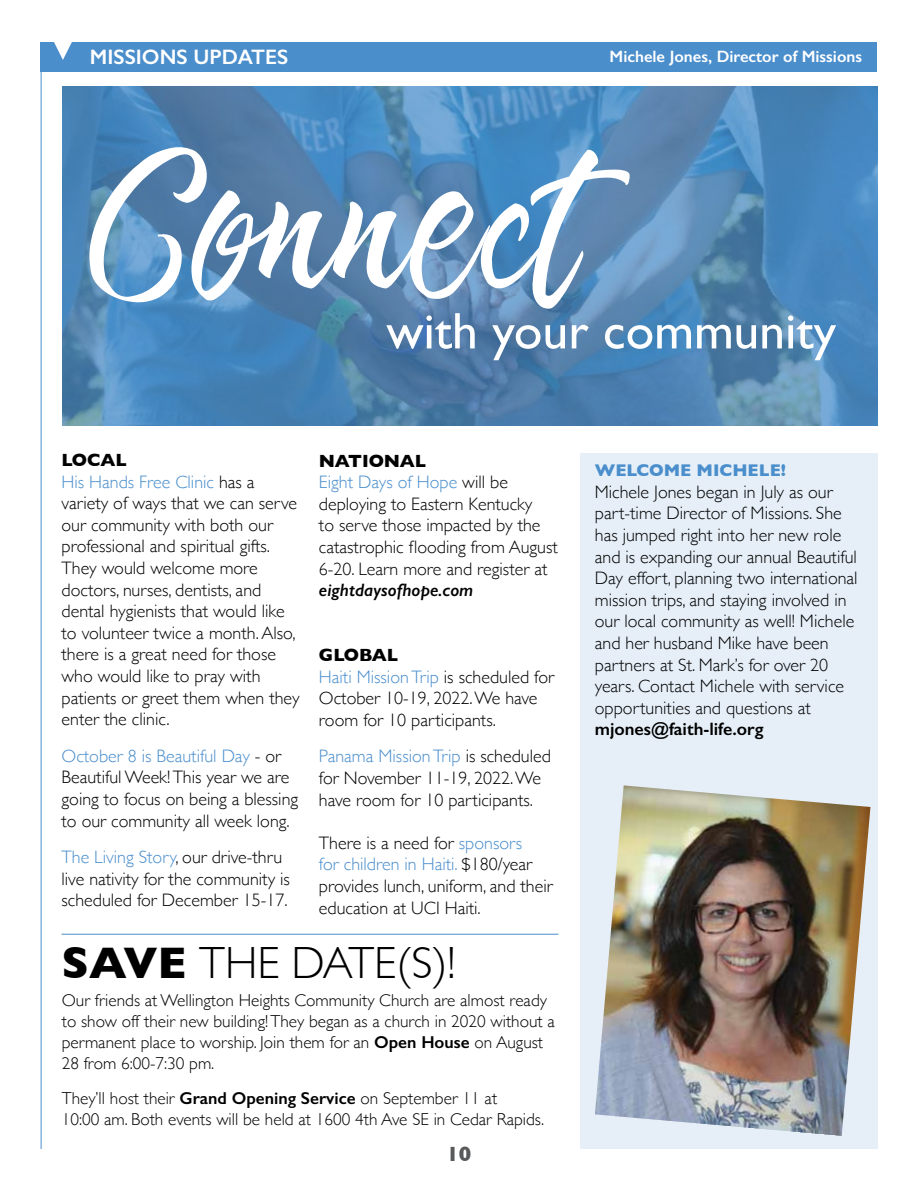
<style>
.page{position:relative;width:918px;height:1188px;background:#fff}
.page>*{position:absolute;margin:0;border:0;box-sizing:border-box;transform-origin:0 0}
.t1{font:276.45px "Hayne Script Clean";color:#fff}
.t2{font:51.75px "Gill Sans";color:#fff}
.t3{font:300 45px "Gill Sans";color:#000}
.t4{font:600 21px "Gill Sans";color:#fff}
.t5{font:700 21px "Gill Sans";color:#58595b}
.t6{font:300 18px/21.6px "Gill Sans";color:#000}
.t7{font:600 18px "Gill Sans";color:#000}
.t8{font:italic 600 18px "Gill Sans";color:#000}
.t9{font:300 17.25px/20.7px "Gill Sans";color:#000}
.t10{font:700 17.25px "Gill Sans";color:#4a8ecc}
.t11{font:600 16.5px "Gill Sans";color:#fff}
.s1{font-weight:700}
.s2{color:#4a8ecc}
.s3{font-weight:600}
</style>
<div class="page">
<div style="left:580px;top:454px;width:298px;height:695px;background:#e6eff8"></div>
<hr style="left:41px;top:64px;width:1px;height:1085px;background:#4a8ecc">
<div style="left:41px;top:42px;width:836px;height:29px;background:#4a8ecc"></div>
<svg style="left:54px;top:42px;width:18px;height:18px"></svg>
<img style="left:595px;top:785px;width:275px;height:351px">
<hr style="left:62px;top:934px;width:496px;height:1px;background:#4a8ecc">
<svg style="left:62px;top:86px;width:815px;height:340px;background:#5085b4"></svg>
<p class="t4" style="left:90px;top:44px;width:200px">MISSIONS UPDATES</p>
<p class="t11" style="left:610px;top:46px;width:254px">Michele Jones, Director of Missions</p>
<h1 class="t1" style="left:82px;top:103px;width:500px">Connect</h1>
<h2 class="t2" style="left:386px;top:301px;width:451px">with your community</h2>
<p class="t6" style="left:62px;top:448px;width:240px"><span class="s1">LOCAL<br></span><span class="s2">His Hands Free Clinic</span> has a variety of ways that we can serve our community with both our professional and spiritual gifts.<br>They would welcome more doctors, nurses, dentists, and dental hygienists that would like to volunteer twice a month. Also, there is a great need for those who would like to pray with patients or greet them when they enter the clinic.</p>
<p class="t6" style="left:62px;top:744px;width:238px"><span class="s2">October 8 is Beautiful Day</span> - or<br>Beautiful Week! This year we are going to focus on being a blessing to our community all week long.</p>
<p class="t6" style="left:62px;top:846px;width:230px"><span class="s2">The Living Story</span>, our drive-thru live nativity for the community is scheduled for December 15-17.</p>
<p class="t6" style="left:319px;top:449px;width:240px"><span class="s1">NATIONAL<br></span><span class="s2">Eight Days of Hope</span> will be deploying to Eastern Kentucky<br>to serve those impacted by the catastrophic flooding from August<br>6-20. Learn more and register at</p>
<p class="t8" style="left:319px;top:579px;width:156px">eightdaysofhope.com</p>
<p class="t6" style="left:319px;top:644px;width:237px"><span class="s1">GLOBAL<br></span><span class="s2">Haiti Mission Trip</span> is scheduled for<br>October 10-19, 2022. We have room for 10 participants.</p>
<p class="t6" style="left:319px;top:745px;width:233px"><span class="s2">Panama Mission Trip</span> is scheduled for November 11-19, 2022. We have room for 10 participants.</p>
<p class="t6" style="left:319px;top:831px;width:235px">There is a need for <span class="s2">sponsors<br>for children in Haiti.</span> $180/year provides lunch, uniform, and their education at UCI Haiti.</p>
<h3 class="t3" style="left:62px;top:928px;width:395px"><span class="s1">SAVE</span> THE DATE(S)!</h3>
<p class="t9" style="left:62px;top:990px;width:495px">Our friends at Wellington Heights Community Church are almost ready to show off their new building! They began as a church in 2020 without a permanent place to worship. Join them for an <span class="s3">Open House</span> on August 28 from 6:00-7:30 pm.</p>
<p class="t9" style="left:62px;top:1087px;width:484px">They’ll host their <span class="s3">Grand Opening Service</span> on September 11 at<br>10:00 am. Both events will be held at 1600 4th Ave SE in Cedar Rapids.</p>
<p class="t5" style="left:447px;top:1137px;width:26px">10</p>
<p class="t10" style="left:595px;top:457px;width:193px">WELCOME MICHELE!</p>
<p class="t6" style="left:595px;top:480px;width:264px">Michele Jones began in July as our part-time Director of Missions. She has jumped right into her new role and is expanding our annual Beautiful Day effort, planning two international mission trips, and staying involved in our local community as well! Michele and her husband Mike have been partners at St. Mark’s for over 20 years. Contact Michele with service opportunities and questions at</p>
<p class="t7" style="left:595px;top:718px;width:170px">mjones@faith-life.org</p>
</div>
